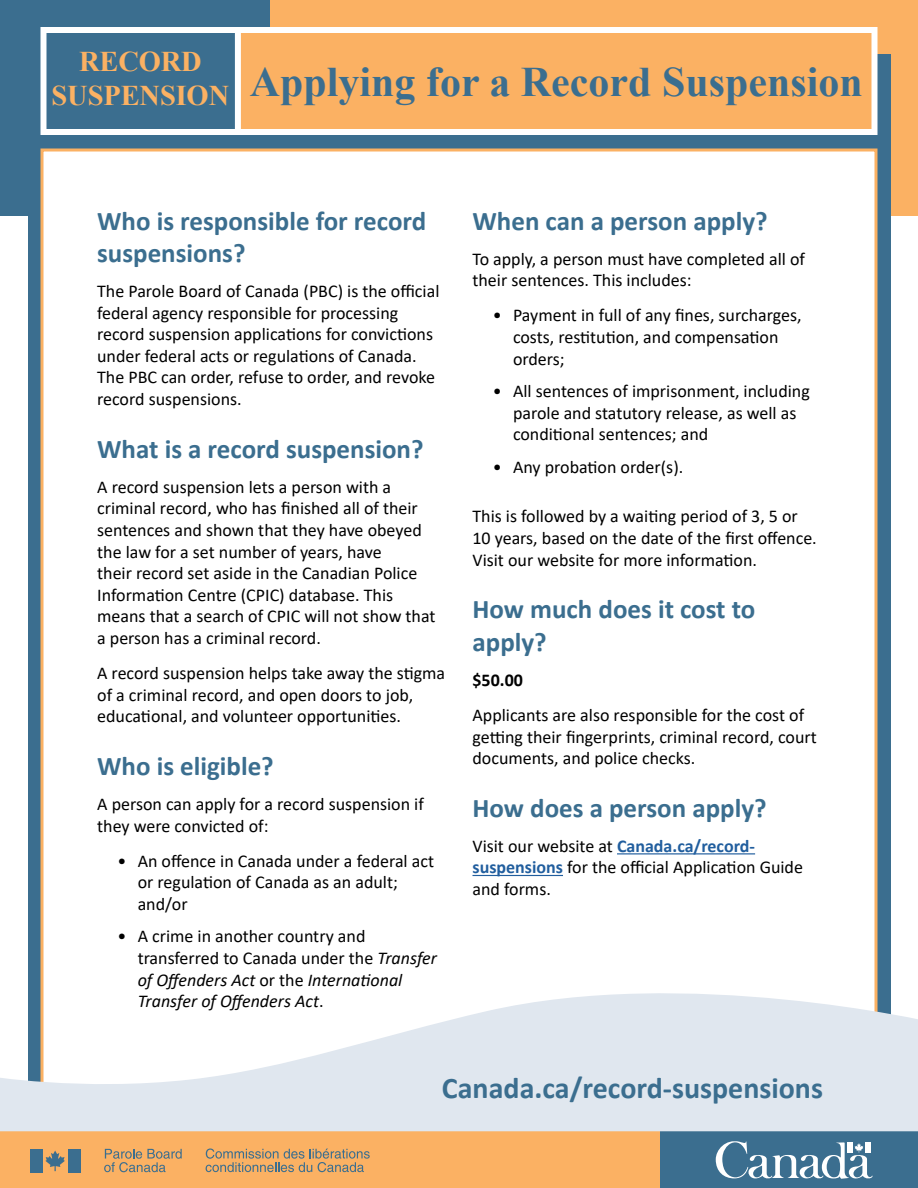
<style>
.page{position:relative;width:918px;height:1188px;background:#fff}
.page>*{position:absolute;margin:0;border:0;box-sizing:border-box;transform-origin:0 0}
.Documnet_Title{font:700 42px "Times New Roman";color:#3b6e8f}
.URL_Bottom{font:700 30px "Calibri";color:#3b6e8f}
.Categorie{font:700 28.5px "Times New Roman";letter-spacing:-.005em;color:#fbb163}
.Paragraph_Title{font:700 27px/32.4px "Calibri";color:#3b6e8f}
.Paragraph{font:18px/21.6px "Calibri";color:#000}
.Paragraph-2{font:700 18px "Calibri";color:#000}
.s1{font-style:italic}
.s2{font-weight:700;color:#215e9e}
</style>
<div class="page">
<div style="left:0;top:0;width:918px;height:216px;background:#fbb163"></div>
<div style="left:28px;top:54px;width:863px;height:1072px;background:#3b6e8f"></div>
<div style="left:0;top:0;width:270px;height:216px;background:#3b6e8f"></div>
<div style="left:40px;top:148px;width:838px;height:963px;background:#fff;border:3px solid #fbb163"></div>
<div style="left:40px;top:27px;width:201px;height:108px;background:#3b6e8f;border:6px solid #fff"></div>
<div style="left:235px;top:27px;width:643px;height:108px;background:#fbb163;border:6px solid #fff"></div>
<div style="left:0;top:1098px;width:918px;height:90px;background:#fbb163"></div>
<div style="left:660px;top:1098px;width:258px;height:90px;background:#3b6e8f"></div>
<svg style="left:0;top:965px;width:918px;height:166px;fill:#e0e7ef"></svg>
<hr style="left:617px;top:853px;width:138px;height:1px;background:#215e9e">
<hr style="left:472px;top:875px;width:91px;height:1px;background:#215e9e">
<svg style="left:45px;top:1151px;width:20px;height:20px"></svg>
<div style="left:30px;top:1149px;width:12px;height:23px;background:#3b6e8f"></div>
<div style="left:68px;top:1149px;width:13px;height:23px;background:#3b6e8f"></div>
<svg style="left:104px;top:1149px;width:78px;height:23px"></svg>
<svg style="left:206px;top:1149px;width:164px;height:23px"></svg>
<svg style="left:716px;top:1141px;width:157px;height:38px"></svg>
<p class="Categorie" style="left:79px;top:41px;width:124px">RECORD</p>
<p class="Categorie" style="left:52px;top:75px;width:179px">SUSPENSION</p>
<p class="Documnet_Title" style="left:250px;top:51px;width:614px">Applying for a Record Suspension</p>
<p class="Paragraph_Title" style="left:97px;top:204px;width:331px">Who is responsible for record suspensions?</p>
<p class="Paragraph" style="left:97px;top:280px;width:344px">The Parole Board of Canada (PBC) is the official federal agency responsible for processing record suspension applications for convictions under federal acts or regulations of Canada.<br>The PBC can order, refuse to order, and revoke record suspensions.</p>
<p class="Paragraph_Title" style="left:97px;top:432px;width:328px">What is a record suspension?</p>
<p class="Paragraph" style="left:97px;top:476px;width:340px">A record suspension lets a person with a criminal record, who has finished all of their sentences and shown that they have obeyed the law for a set number of years, have<br>their record set aside in the Canadian Police Information Centre (CPIC) database. This means that a search of CPIC will not show that a person has a criminal record.</p>
<p class="Paragraph" style="left:97px;top:662px;width:350px">A record suspension helps take away the stigma of a criminal record, and open doors to job, educational, and volunteer opportunities.</p>
<p class="Paragraph_Title" style="left:97px;top:749px;width:178px">Who is eligible?</p>
<p class="Paragraph" style="left:97px;top:793px;width:328px">A person can apply for a record suspension if they were convicted of:</p>
<p class="Paragraph" style="left:138px;top:849px;width:298px;text-indent:-20px">• An offence in Canada under a federal act or regulation of Canada as an adult; and/or</p>
<p class="Paragraph" style="left:138px;top:925px;width:301px;text-indent:-20px">• A crime in another country and transferred to Canada under the <span class="s1">Transfer of Offenders Act</span> or the <span class="s1">International Transfer of Offenders Act</span>.</p>
<p class="Paragraph_Title" style="left:472px;top:204px;width:297px">When can a person apply?</p>
<p class="Paragraph" style="left:472px;top:247px;width:334px">To apply, a person must have completed all of their sentences. This includes:</p>
<p class="Paragraph" style="left:513px;top:304px;width:290px;text-indent:-20px">• Payment in full of any fines, surcharges, costs, restitution, and compensation orders;</p>
<p class="Paragraph" style="left:513px;top:380px;width:298px;text-indent:-20px">• All sentences of imprisonment, including parole and statutory release, as well as conditional sentences; and</p>
<p class="Paragraph" style="left:493px;top:455px;width:192px">• Any probation order(s).</p>
<p class="Paragraph" style="left:472px;top:505px;width:346px">This is followed by a waiting period of 3, 5 or<br>10 years, based on the date of the first offence.<br>Visit our website for more information.</p>
<p class="Paragraph_Title" style="left:472px;top:593px;width:284px">How much does it cost to apply?</p>
<p class="Paragraph-2" style="left:472px;top:667px;width:52px">$50.00</p>
<p class="Paragraph" style="left:472px;top:704px;width:346px">Applicants are also responsible for the cost of getting their fingerprints, criminal record, court documents, and police checks.</p>
<p class="Paragraph_Title" style="left:472px;top:791px;width:296px">How does a person apply?</p>
<p class="Paragraph" style="left:472px;top:835px;width:332px">Visit our website at <span class="s2">Canada.ca/record&shy;suspensions</span> for the official Application Guide and forms.</p>
<p class="URL_Bottom" style="left:442px;top:1067px;width:383px">Canada.ca/record-suspensions</p>
</div>
